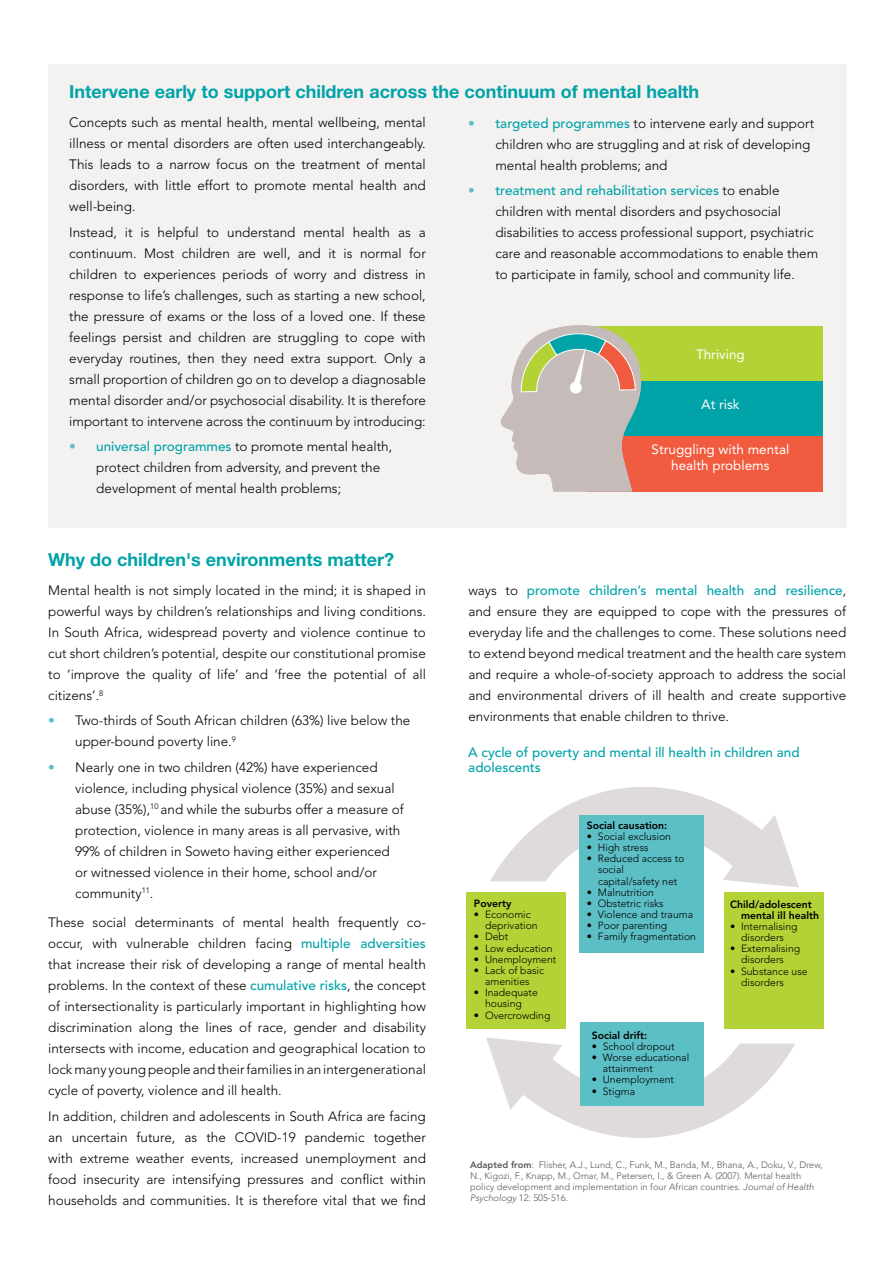
<style>
.page{position:relative;width:893px;height:1263px;background:#fff}
.page>*{position:absolute;margin:0;border:0;box-sizing:border-box;transform-origin:0 0}
.t1{font:700 18px "Helvetica Neue LT Std";color:#00a3a8}
.t2{font:300 13.5px/21px "Avenir LT Std";color:#000;text-align:justify}
.t3{font:500 13.5px/15px "Avenir LT Std";color:#00a3a8}
.t4{font:13.5px/16.2px "Avenir LT Std";color:#fff;text-align:center}
.t5{font:300 10.35px/11.1px "Avenir LT Std";color:#000}
.t6{font:800 10.35px/11.1px "Avenir LT Std";color:#000}
.t7{font:300 9.3px/11.1px "Avenir LT Std";color:#58595b}
.s1{color:#5cbfc5}
.s2{font-weight:500;color:#00a3a8}
.s3{font-weight:800}
.s4{font-style:italic}
</style>
<div class="page">
<div style="left:466px;top:892px;width:99px;height:137px;background:#b3d235"></div>
<div style="left:724px;top:892px;width:99px;height:137px;background:#b3d235"></div>
<svg style="left:486px;top:1037px;width:309px;height:101px"></svg>
<svg style="left:490px;top:787px;width:309px;height:100px"></svg>
<div style="left:579px;top:815px;width:125px;height:138px;background:#5cbfc5"></div>
<div style="left:580px;top:1022px;width:123px;height:83px;background:#5cbfc5"></div>
<div style="left:48px;top:64px;width:798px;height:463px;background:#f4f1f1"></div>
<div style="left:586px;top:326px;width:236px;height:55px;background:#b3d235"></div>
<div style="left:586px;top:381px;width:236px;height:55px;background:#00a3a8"></div>
<div style="left:586px;top:436px;width:236px;height:56px;background:#f15b40"></div>
<svg style="left:501px;top:325px;width:141px;height:167px"></svg>
<h1 class="t1" style="left:69px;top:80px;width:631px">Intervene early to support children across the continuum of mental health</h1>
<p class="t2" style="left:69px;top:112px;width:358px">Concepts such as mental health, mental wellbeing, mental illness or mental disorders are often used interchangeably.<br>This leads to a narrow focus on the treatment of mental disorders, with little effort to promote mental health and well-being.</p>
<p class="t2" style="left:69px;top:222px;width:358px">Instead, it is helpful to understand mental health as a continuum. Most children are well, and it is normal for children to experiences periods of worry and distress in response to life’s challenges, such as starting a new school, the pressure of exams or the loss of a loved one. If these feelings persist and children are struggling to cope with everyday routines, then they need extra support. Only a small proportion of children go on to develop a diagnosable mental disorder and/or psychosocial disability. It is therefore important to intervene across the continuum by introducing:</p>
<p class="t2" style="left:96px;top:436px;width:297px;text-align:left;text-indent:-27px"><span class="s1">•</span> <span class="s2">universal programmes</span> to promote mental health, protect children from adversity, and prevent the development of mental health problems;</p>
<p class="t2" style="left:495px;top:112px;width:320px;text-align:left;text-indent:-27px"><span class="s1">•</span> <span class="s2">targeted programmes</span> to intervene early and support children who are struggling and at risk of developing mental health problems; and</p>
<p class="t2" style="left:495px;top:180px;width:324px;text-align:left;text-indent:-27px"><span class="s1">•</span> <span class="s2">treatment and rehabilitation services</span> to enable children with mental disorders and psychosocial disabilities to access professional support, psychiatric care and reasonable accommodations to enable them to participate in family, school and community life.</p>
<p class="t4" style="left:696px;top:346px;width:50px">Thriving</p>
<p class="t4" style="left:701px;top:397px;width:40px">At risk</p>
<p class="t4" style="left:651px;top:441px;width:139px">Struggling with mental health problems</p>
<h1 class="t1" style="left:48px;top:548px;width:347px">Why do children's environments matter?</h1>
<p class="t2" style="left:48px;top:580px;width:379px">Mental health is not simply located in the mind; it is shaped in powerful ways by children’s relationships and living conditions.<br>In South Africa, widespread poverty and violence continue to cut short children’s potential, despite our constitutional promise to ‘improve the quality of life’ and ‘free the potential of all citizens’.<sup>8</sup></p>
<p class="t2" style="left:75px;top:710px;width:337px;text-indent:-27px"><span class="s1">•</span> Two-thirds of South African children (63%) live below the upper-bound poverty line.<sup>9</sup></p>
<p class="t2" style="left:75px;top:757px;width:330px;text-align:left;text-indent:-27px"><span class="s1">•</span> Nearly one in two children (42%) have experienced violence, including physical violence (35%) and sexual abuse (35%),<sup>10</sup> and while the suburbs offer a measure of protection, violence in many areas is all pervasive, with 99% of children in Soweto having either experienced or witnessed violence in their home, school and/or community<sup>11</sup>.</p>
<p class="t2" style="left:48px;top:912px;width:379px">These social determinants of mental health frequently co&shy;occur, with vulnerable children facing <span class="s2">multiple adversities </span>that increase their risk of developing a range of mental health problems. In the context of these <span class="s2">cumulative risks</span>, the concept of intersectionality is particularly important in highlighting how discrimination along the lines of race, gender and disability intersects with income, education and geographical location to lock many young people and their families in an intergenerational cycle of poverty, violence and ill health.</p>
<p class="t2" style="left:48px;top:1105px;width:379px">In addition, children and adolescents in South Africa are facing an uncertain future, as the COVID-19 pandemic together with extreme weather events, increased unemployment and food insecurity are intensifying pressures and conflict within households and communities. It is therefore vital that we find</p>
<p class="t2" style="left:468px;top:580px;width:379px">ways to <span class="s2">promote children’s mental health and resilience</span>, and ensure they are equipped to cope with the pressures of everyday life and the challenges to come. These solutions need to extend beyond medical treatment and the health care system and require a whole-of-society approach to address the social and environmental drivers of ill health and create supportive environments that enable children to thrive.</p>
<p class="t3" style="left:468px;top:745px;width:333px">A cycle of poverty and mental ill health in children and adolescents</p>
<p class="t6" style="left:474px;top:898px;width:39px">Poverty</p>
<p class="t5" style="left:485px;top:909px;width:54px;text-indent:-11px">• Economic deprivation</p>
<p class="t5" style="left:474px;top:931px;width:36px">• Debt</p>
<p class="t5" style="left:474px;top:942px;width:80px">• Low education</p>
<p class="t5" style="left:474px;top:954px;width:84px">• Unemployment</p>
<p class="t5" style="left:474px;top:965px;width:72px;text-align:center">• Lack of basic amenities</p>
<p class="t5" style="left:474px;top:987px;width:65px;text-align:center">• Inadequate housing</p>
<p class="t5" style="left:474px;top:1009px;width:78px">• Overcrowding</p>
<p class="t6" style="left:587px;top:820px;width:82px">Social causation:</p>
<p class="t5" style="left:587px;top:831px;width:86px">• Social exclusion</p>
<p class="t5" style="left:587px;top:842px;width:63px">• High stress</p>
<p class="t5" style="left:598px;top:853px;width:88px;text-indent:-11px">• Reduced access to social capital/safety net</p>
<p class="t5" style="left:587px;top:887px;width:69px">• Malnutrition</p>
<p class="t5" style="left:587px;top:898px;width:78px">• Obstetric risks</p>
<p class="t5" style="left:587px;top:909px;width:108px">• Violence and trauma</p>
<p class="t5" style="left:587px;top:920px;width:82px">• Poor parenting</p>
<p class="t5" style="left:587px;top:931px;width:111px">• Family fragmentation</p>
<p class="t6" style="left:592px;top:1030px;width:57px">Social drift:</p>
<p class="t5" style="left:592px;top:1041px;width:84px">• School dropout</p>
<p class="t5" style="left:603px;top:1052px;width:88px;text-indent:-11px">• Worse educational attainment</p>
<p class="t5" style="left:592px;top:1074px;width:84px">• Unemployment</p>
<p class="t5" style="left:592px;top:1085px;width:45px">• Stigma</p>
<p class="t6" style="left:741px;top:898px;width:79px;text-indent:-11px">Child/adolescent mental ill health</p>
<p class="t5" style="left:730px;top:921px;width:69px;text-align:center">• Internalising disorders</p>
<p class="t5" style="left:730px;top:943px;width:72px;text-align:center">• Externalising disorders</p>
<p class="t5" style="left:741px;top:965px;width:68px;text-indent:-11px">• Substance use disorders</p>
<p class="t7" style="left:470px;top:1159px;width:354px"><span class="s3">Adapted from</span>: Flisher, A.J., Lund, C., Funk, M., Banda, M., Bhana, A., Doku, V., Drew, N., Kigozi, F., Knapp, M., Omar, M., Petersen, I., &amp; Green A. (2007). Mental health policy development and implementation in four African countries. <span class="s4">Journal of Health Psychology</span> 12: 505-516.</p>
</div>
